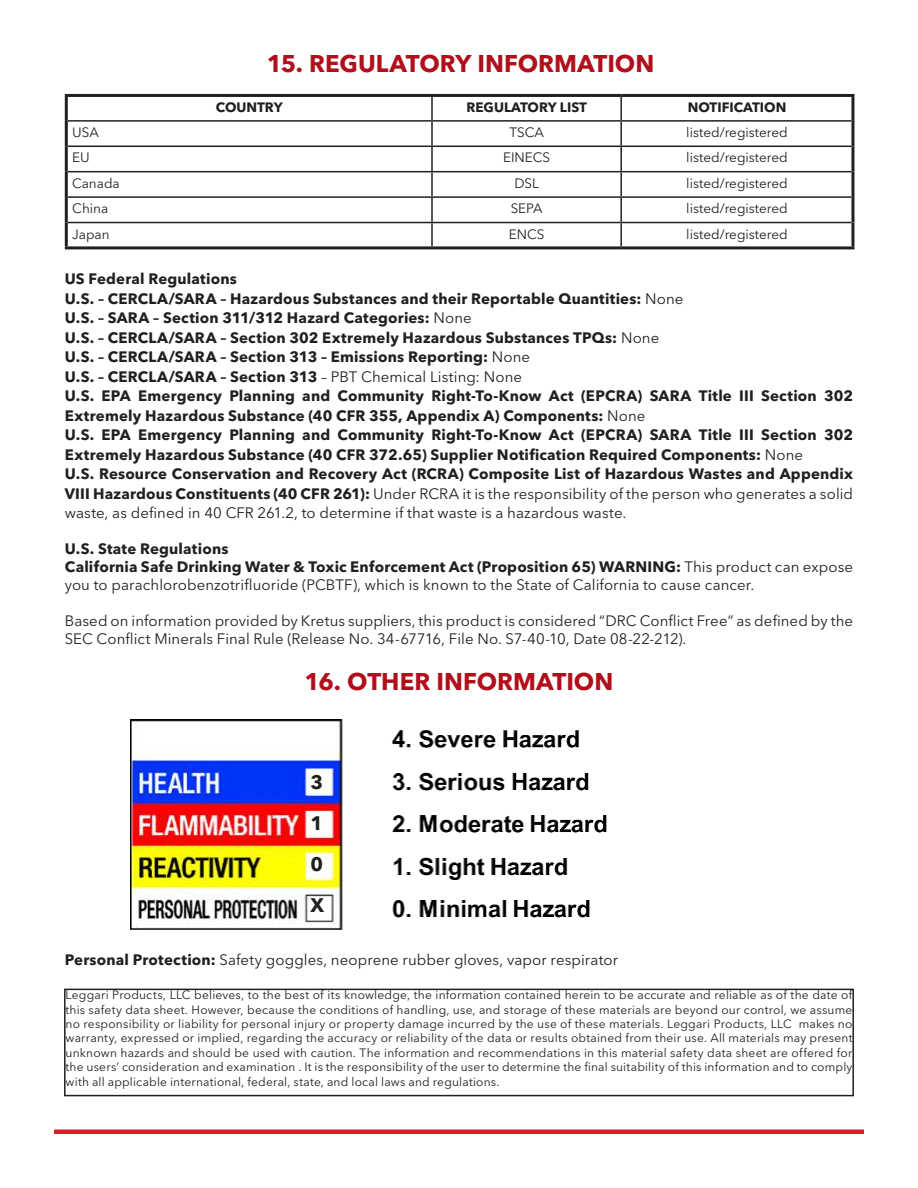
<style>
.page{position:relative;width:918px;height:1188px;background:#fff}
.page>*{position:absolute;margin:0;border:0;box-sizing:border-box;transform-origin:0 0}
.t1{font:700 24px "Avenir Next LT Pro";color:#b00f1b}
.t2{font:700 19.5px/41px "Avenir Next LT Pro";color:#221f1f;text-align:justify}
.t3{font:700 15px/19.5px "Avenir Next LT Pro";letter-spacing:.01em;color:#221f1f}
.t4{font:15px/18px "Avenir Next LT Pro";letter-spacing:.005em;color:#221f1f}
.t5{font:13.5px "Avenir Next LT Pro";color:#221f1f}
.t6{font:700 13.5px "Avenir Next LT Pro";color:#221f1f}
.t7{font:12px/14.4px "Avenir Next LT Pro";letter-spacing:.015em;color:#221f1f;text-align:justify}
.s1{font-weight:400}
.s2{font-weight:700}
</style>
<div class="page">
<hr style="left:65px;top:94px;width:367px;height:3px;background:#221f1f">
<hr style="left:65px;top:97px;width:3px;height:24px;background:#221f1f">
<hr style="left:432px;top:94px;width:189px;height:3px;background:#221f1f">
<hr style="left:621px;top:94px;width:233px;height:3px;background:#221f1f">
<hr style="left:851px;top:97px;width:3px;height:24px;background:#221f1f">
<hr style="left:65px;top:121px;width:3px;height:25px;background:#221f1f">
<hr style="left:851px;top:121px;width:3px;height:25px;background:#221f1f">
<hr style="left:65px;top:146px;width:3px;height:26px;background:#221f1f">
<hr style="left:851px;top:146px;width:3px;height:26px;background:#221f1f">
<hr style="left:65px;top:172px;width:3px;height:25px;background:#221f1f">
<hr style="left:851px;top:172px;width:3px;height:25px;background:#221f1f">
<hr style="left:65px;top:197px;width:3px;height:26px;background:#221f1f">
<hr style="left:851px;top:197px;width:3px;height:26px;background:#221f1f">
<hr style="left:65px;top:223px;width:3px;height:23px;background:#221f1f">
<hr style="left:851px;top:223px;width:3px;height:23px;background:#221f1f">
<hr style="left:65px;top:246px;width:367px;height:3px;background:#221f1f">
<hr style="left:432px;top:246px;width:189px;height:3px;background:#221f1f">
<hr style="left:621px;top:246px;width:233px;height:3px;background:#221f1f">
<hr style="left:431px;top:97px;width:2px;height:23px;background:#221f1f">
<hr style="left:620px;top:97px;width:2px;height:23px;background:#221f1f">
<hr style="left:68px;top:120px;width:364px;height:2px;background:#221f1f">
<hr style="left:432px;top:120px;width:189px;height:2px;background:#221f1f">
<hr style="left:431px;top:122px;width:2px;height:24px;background:#221f1f">
<hr style="left:621px;top:120px;width:230px;height:2px;background:#221f1f">
<hr style="left:620px;top:122px;width:2px;height:24px;background:#221f1f">
<hr style="left:68px;top:146px;width:364px;height:1px;background:#221f1f">
<hr style="left:432px;top:146px;width:189px;height:1px;background:#221f1f">
<hr style="left:431px;top:147px;width:2px;height:24px;background:#221f1f">
<hr style="left:621px;top:146px;width:230px;height:1px;background:#221f1f">
<hr style="left:620px;top:147px;width:2px;height:24px;background:#221f1f">
<hr style="left:68px;top:171px;width:364px;height:1px;background:#221f1f">
<hr style="left:432px;top:171px;width:189px;height:1px;background:#221f1f">
<hr style="left:431px;top:172px;width:2px;height:24px;background:#221f1f">
<hr style="left:621px;top:171px;width:230px;height:1px;background:#221f1f">
<hr style="left:620px;top:172px;width:2px;height:24px;background:#221f1f">
<hr style="left:68px;top:196px;width:364px;height:2px;background:#221f1f">
<hr style="left:432px;top:196px;width:189px;height:2px;background:#221f1f">
<hr style="left:431px;top:198px;width:2px;height:24px;background:#221f1f">
<hr style="left:621px;top:196px;width:230px;height:2px;background:#221f1f">
<hr style="left:620px;top:198px;width:2px;height:24px;background:#221f1f">
<hr style="left:68px;top:222px;width:364px;height:1px;background:#221f1f">
<hr style="left:432px;top:222px;width:189px;height:1px;background:#221f1f">
<hr style="left:431px;top:223px;width:2px;height:23px;background:#221f1f">
<hr style="left:621px;top:222px;width:230px;height:1px;background:#221f1f">
<hr style="left:620px;top:223px;width:2px;height:23px;background:#221f1f">
<img style="left:131px;top:719px;width:476px;height:211px">
<div style="left:54px;top:1129px;width:810px;height:5px;background:#d12229"></div>
<div style="left:64px;top:989px;width:790px;height:107px;border:2px solid #221f1f"></div>
<h1 class="t1" style="left:267px;top:54px;width:389px">15. REGULATORY INFORMATION</h1>
<p class="t6" style="left:216px;top:101px;width:69px">COUNTRY</p>
<p class="t6" style="left:467px;top:101px;width:122px">REGULATORY LIST</p>
<p class="t6" style="left:688px;top:101px;width:100px">NOTIFICATION</p>
<p class="t5" style="left:72px;top:127px;width:28px">USA</p>
<p class="t5" style="left:510px;top:127px;width:36px">TSCA</p>
<p class="t5" style="left:686px;top:127px;width:103px">listed/registered</p>
<p class="t5" style="left:72px;top:152px;width:19px">EU</p>
<p class="t5" style="left:503px;top:152px;width:49px">EINECS</p>
<p class="t5" style="left:686px;top:152px;width:103px">listed/registered</p>
<p class="t5" style="left:72px;top:178px;width:49px">Canada</p>
<p class="t5" style="left:514px;top:178px;width:26px">DSL</p>
<p class="t5" style="left:686px;top:178px;width:103px">listed/registered</p>
<p class="t5" style="left:72px;top:203px;width:38px">China</p>
<p class="t5" style="left:511px;top:203px;width:34px">SEPA</p>
<p class="t5" style="left:686px;top:203px;width:103px">listed/registered</p>
<p class="t5" style="left:72px;top:228px;width:39px">Japan</p>
<p class="t5" style="left:509px;top:228px;width:37px">ENCS</p>
<p class="t5" style="left:686px;top:228px;width:103px">listed/registered</p>
<p class="t3" style="left:65px;top:270px;width:790px">US Federal Regulations<br>U.S. – CERCLA/SARA – Hazardous Substances and their Reportable Quantities: <span class="s1">None<br></span>U.S. – SARA – Section 311/312 Hazard Categories: <span class="s1">None<br></span>U.S. – CERCLA/SARA – Section 302 Extremely Hazardous Substances TPQs: <span class="s1">None<br></span>U.S. – CERCLA/SARA – Section 313 – Emissions Reporting: <span class="s1">None<br></span>U.S. – CERCLA/SARA – Section 313 <span class="s1">– PBT Chemical Listing: None<br></span>U.S. EPA Emergency Planning and Community Right-To-Know Act (EPCRA) SARA Title III Section 302<br>Extremely Hazardous Substance (40 CFR 355, Appendix A) Components: <span class="s1">None<br></span>U.S. EPA Emergency Planning and Community Right-To-Know Act (EPCRA) SARA Title III Section 302<br>Extremely Hazardous Substance (40 CFR 372.65) Supplier Notification Required Components: <span class="s1">None<br></span>U.S. Resource Conservation and Recovery Act (RCRA) Composite List of Hazardous Wastes and Appendix VIII Hazardous Constituents (40 CFR 261): <span class="s1">Under RCRA it is the responsibility of the person who generates a solid waste, as defined in 40 CFR 261.2, to determine if that waste is a hazardous waste.</span></p>
<p class="t4" style="left:65px;top:541px;width:790px"><span class="s2">U.S. State Regulations<br>California Safe Drinking Water &amp; Toxic Enforcement Act (Proposition 65) WARNING:</span> This product can expose you to parachlorobenzotrifluoride (PCBTF), which is known to the State of California to cause cancer.</p>
<p class="t4" style="left:65px;top:613px;width:790px">Based on information provided by Kretus suppliers, this product is considered “DRC Conflict Free” as defined by the<br>SEC Conflict Minerals Final Rule (Release No. 34-67716, File No. S7-40-10, Date 08-22-212).</p>
<h1 class="t1" style="left:305px;top:671px;width:310px">16. OTHER INFORMATION</h1>
<h2 class="t2" style="left:310px;top:764px;width:15px">3<br>1<br>0<br>X</h2>
<p class="t4" style="left:65px;top:952px;width:555px"><span class="s2">Personal Protection:</span> Safety goggles, neoprene rubber gloves, vapor respirator</p>
<p class="t7" style="left:66px;top:989px;width:788px">Leggari Products, LLC believes, to the best of its knowledge, the information contained herein to be accurate and reliable as of the date of this safety data sheet. However, because the conditions of handling, use, and storage of these materials are beyond our control, we assume no responsibility or liability for personal injury or property damage incurred by the use of these materials. Leggari Products, LLC makes no warranty, expressed or implied, regarding the accuracy or reliability of the data or results obtained from their use. All materials may present unknown hazards and should be used with caution. The information and recommendations in this material safety data sheet are offered for the users’ consideration and examination . It is the responsibility of the user to determine the final suitability of this information and to comply with all applicable international, federal, state, and local laws and regulations.</p>
</div>
